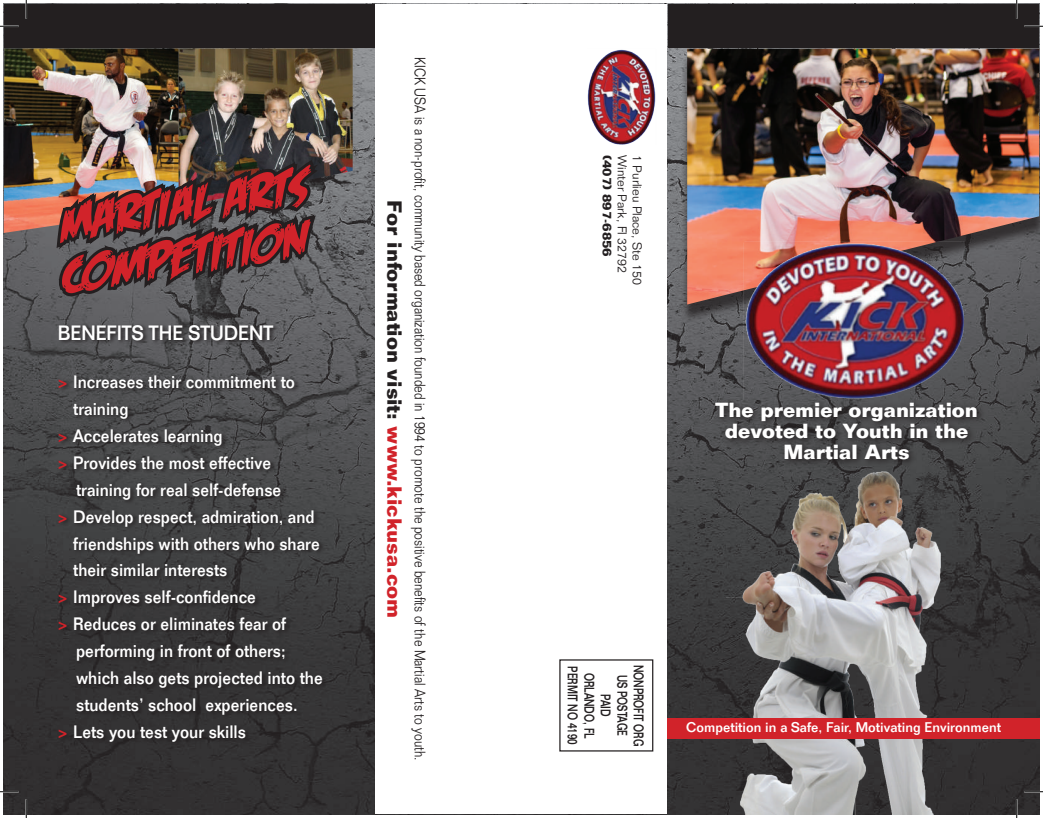
<style>
.page{position:relative;width:1043px;height:818px;background:#fff}
.page>*{position:absolute;margin:0;border:0;box-sizing:border-box;transform-origin:0 0}
.t1{font:52.5px/51.2px "Feastof Flesh BB Italic";color:#d1232a}
.t2{font:500 20.25px "Folio";color:#fff;scale:.93 1}
.t3{font:700 20px/21.2px "Folio";color:#fff;text-align:center}
.t4{font:700 20px "Folio";color:#231f20}
.t5{font:500 17.62px "Folio";color:#fff;scale:.93 1}
.t6{font:300 15px "Folio";color:#231f20;scale:.81 1}
.t7{font:500 13.75px/16.5px "Folio";color:#231f20;text-align:center;scale:.72 1}
.t8{font:500 13.75px "Folio";color:#fff}
.t9{font:300 12.5px "Folio";color:#231f20}
.t10{font:700 12.5px "Folio";color:#231f20}
.s1{font-weight:700;color:#d1232a}
.s2{color:#d1232a}
</style>
<div class="page">
<img style="left:4px;top:4px;width:1035px;height:810px">
<div style="left:376px;top:4px;width:291px;height:809px;background:#fff"></div>
<div style="left:681px;top:54px;width:358px;height:269px;background:#231f20;opacity:.75"></div>
<img style="left:687px;top:49px;width:352px;height:255px">
<img style="left:719px;top:231px;width:270px;height:180px">
<img style="left:726px;top:471px;width:214px;height:343px">
<svg style="left:711px;top:398px;width:273px;height:70px"></svg>
<div style="left:667px;top:717px;width:372px;height:21px;background:#d1232a"></div>
<div style="left:668px;top:4px;width:370px;height:44px;background:#231f20"></div>
<div style="left:4px;top:4px;width:370px;height:44px;background:#231f20"></div>
<svg style="left:57px;top:326px;width:271px;height:421px"></svg>
<img style="left:178px;top:48px;width:174px;height:159px">
<img style="left:4px;top:48px;width:174px;height:185px">
<img style="left:51px;top:140px;width:298px;height:186px">
<img style="left:587px;top:49px;width:69px;height:96px">
<svg style="left:0;top:25px;width:19px;height:2px"></svg>
<svg style="left:1024px;top:25px;width:18px;height:2px"></svg>
<svg style="left:0;top:790px;width:19px;height:2px"></svg>
<svg style="left:1024px;top:790px;width:18px;height:2px"></svg>
<svg style="left:25px;top:0;width:2px;height:19px"></svg>
<svg style="left:25px;top:799px;width:2px;height:19px"></svg>
<svg style="left:1015px;top:0;width:2px;height:19px"></svg>
<svg style="left:1015px;top:799px;width:2px;height:19px"></svg>
<h1 class="t1" style="left:46px;top:200px;width:256px;rotate:-9deg">Martial Arts<br>Competition</h1>
<p class="t2" style="left:58px;top:321px;width:233px">BENEFITS THE STUDENT</p>
<p class="t5" style="left:58px;top:371px;width:256px"><span class="s1">&gt;</span> Increases their commitment to</p>
<p class="t5" style="left:73px;top:398px;width:61px">training</p>
<p class="t5" style="left:58px;top:425px;width:179px"><span class="s1">&gt;</span> Accelerates learning</p>
<p class="t5" style="left:58px;top:452px;width:231px"><span class="s1">&gt;</span> Provides the most effective</p>
<p class="t5" style="left:76px;top:479px;width:222px">training for real self-defense</p>
<p class="t5" style="left:58px;top:505px;width:277px"><span class="s1">&gt;</span> Develop respect, admiration, and</p>
<p class="t5" style="left:73px;top:532px;width:267px">friendships with others who share</p>
<p class="t5" style="left:73px;top:559px;width:167px">their similar interests</p>
<p class="t5" style="left:58px;top:586px;width:214px"><span class="s1">&gt;</span> Improves self-confidence</p>
<p class="t5" style="left:58px;top:613px;width:247px"><span class="s1">&gt;</span> Reduces or eliminates fear of</p>
<p class="t5" style="left:76px;top:640px;width:227px">performing in front of others;</p>
<p class="t5" style="left:76px;top:667px;width:267px">which also gets projected into the</p>
<p class="t5" style="left:76px;top:694px;width:239px">students’ school experiences.</p>
<p class="t5" style="left:58px;top:721px;width:204px"><span class="s1">&gt;</span> Lets you test your skills</p>
<p class="t4" style="left:407px;top:200px;width:418px;rotate:90deg">For information visit: <span class="s2">www.kickusa.com</span></p>
<p class="t6" style="left:429px;top:57px;width:869px;rotate:90deg">KICK USA is a non-profit, community based organization founded in 1994 to promote the positive benefits of the Martial Arts to youth.</p>
<p class="t10" style="left:615px;top:155px;width:103px;rotate:90deg">(407) 897-6856</p>
<p class="t9" style="left:629px;top:155px;width:120px;rotate:90deg">Winter Park, Fl 32792</p>
<p class="t9" style="left:644px;top:155px;width:132px;rotate:90deg">1 Purlieu Place, Ste 150</p>
<p class="t3" style="left:715px;top:399px;width:264px">The premier organization devoted to Youth in the<br>Martial Arts</p>
<p class="t7" style="left:647px;top:664px;width:115px;rotate:90deg">NONPROFIT ORG<br>US POSTAGE<br>PAID<br>ORLANDO, FL<br>PERMIT NO 4190</p>
<p class="t8" style="left:686px;top:719px;width:316px">Competition in a Safe, Fair, Motivating Environment</p>
</div>
